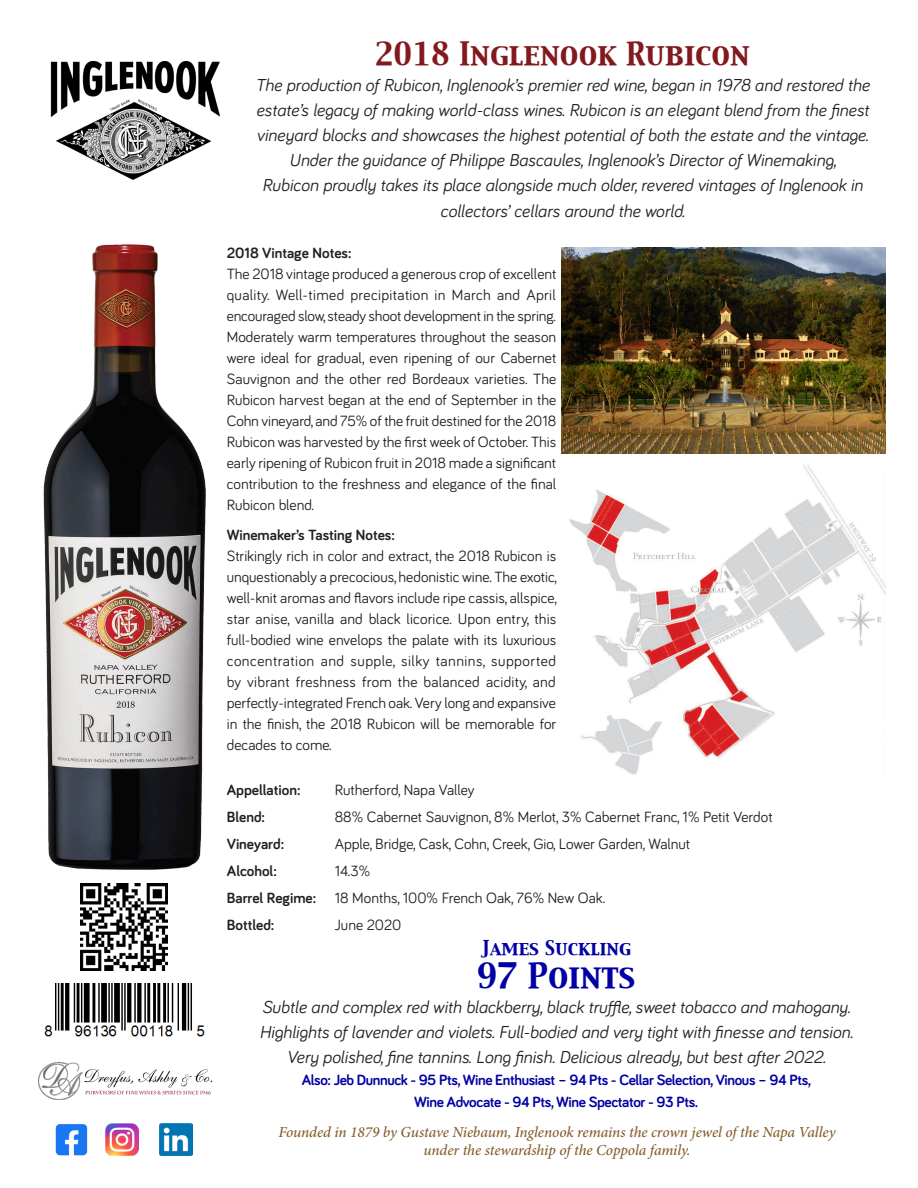
<style>
.page{position:relative;width:918px;height:1188px;background:#fff}
.page>*{position:absolute;margin:0;border:0;box-sizing:border-box;transform-origin:0 0}
.t1{font:30.6px "Capitals";color:#0000a4}
.t2{font:28.05px "Capitals";color:#82191e}
.t3{font:italic 17.85px "Bariol";color:#231f20}
.t4{font:17.85px "Capitals";color:#0000a4}
.Default{font:15.3px/21px "Bariol";color:#231f20;text-align:justify}
.t5{font:italic 500 15.3px "Minion Pro";letter-spacing:-.01em;color:#845c2a}
.t6{font:700 15.3px "Bariol";letter-spacing:-.025em;color:#0000a4}
.Default-2{font:700 15.3px "Bariol";color:#231f20}
.s1{font-weight:700}
</style>
<div class="page">
<img style="left:44px;top:983px;width:161px;height:54px">
<img style="left:44px;top:244px;width:162px;height:626px">
<img style="left:81px;top:884px;width:86px;height:86px">
<img style="left:50px;top:60px;width:171px;height:120px">
<img style="left:562px;top:248px;width:324px;height:206px">
<img style="left:38px;top:1062px;width:173px;height:38px">
<img style="left:56px;top:1124px;width:32px;height:32px">
<img style="left:106px;top:1123px;width:32px;height:33px">
<img style="left:160px;top:1123px;width:32px;height:33px">
<img style="left:569px;top:464px;width:317px;height:311px">
<p class="t2" style="left:375px;top:35px;width:377px">2018 Inglenook Rubicon</p>
<p class="t3" style="left:255px;top:72px;width:616px">The production of Rubicon, Inglenook’s premier red wine, began in 1978 and restored the</p>
<p class="t3" style="left:256px;top:98px;width:614px">estate’s legacy of making world-class wines. Rubicon is an elegant blend from the finest</p>
<p class="t3" style="left:257px;top:123px;width:613px">vineyard blocks and showcases the highest potential of both the estate and the vintage.</p>
<p class="t3" style="left:289px;top:148px;width:549px">Under the guidance of Philippe Bascaules, Inglenook’s Director of Winemaking,</p>
<p class="t3" style="left:262px;top:173px;width:602px">Rubicon proudly takes its place alongside much older, revered vintages of Inglenook in</p>
<p class="t3" style="left:440px;top:198px;width:246px">collectors’ cellars around the world.</p>
<p class="Default-2" style="left:227px;top:242px;width:126px">2018 Vintage Notes:</p>
<p class="Default" style="left:227px;top:262px;width:331px">The 2018 vintage produced a generous crop of excellent quality. Well-timed precipitation in March and April encouraged slow, steady shoot development in the spring.<br>Moderately warm temperatures throughout the season were ideal for gradual, even ripening of our Cabernet Sauvignon and the other red Bordeaux varieties. The Rubicon harvest began at the end of September in the Cohn vineyard, and 75% of the fruit destined for the 2018<br>Rubicon was harvested by the first week of October. This early ripening of Rubicon fruit in 2018 made a significant contribution to the freshness and elegance of the final Rubicon blend.</p>
<p class="Default-2" style="left:227px;top:524px;width:170px">Winemaker’s Tasting Notes:</p>
<p class="Default" style="left:227px;top:544px;width:332px">Strikingly rich in color and extract, the 2018 Rubicon is unquestionably a precocious, hedonistic wine. The exotic, well-knit aromas and flavors include ripe cassis, allspice, star anise, vanilla and black licorice. Upon entry, this full-bodied wine envelops the palate with its luxurious concentration and supple, silky tannins, supported by vibrant freshness from the balanced acidity, and perfectly-integrated French oak. Very long and expansive in the finish, the 2018 Rubicon will be memorable for decades to come.</p>
<p class="Default-2" style="left:227px;top:779px;width:75px">Appellation:</p>
<p class="Default" style="left:335px;top:778px;width:141px">Rutherford, Napa Valley</p>
<p class="Default-2" style="left:227px;top:806px;width:40px">Blend:</p>
<p class="Default" style="left:335px;top:805px;width:439px">88% Cabernet Sauvignon, 8% Merlot, 3% Cabernet Franc, 1% Petit Verdot</p>
<p class="Default-2" style="left:227px;top:833px;width:59px">Vineyard:</p>
<p class="Default" style="left:335px;top:832px;width:357px">Apple, Bridge, Cask, Cohn, Creek, Gio, Lower Garden, Walnut</p>
<p class="Default-2" style="left:227px;top:860px;width:51px">Alcohol:</p>
<p class="Default" style="left:335px;top:859px;width:37px">14.3%</p>
<p class="Default" style="left:227px;top:886px;width:380px"><span class="s1">Barrel Regime:</span> 18 Months, 100% French Oak, 76% New Oak.</p>
<p class="Default-2" style="left:227px;top:914px;width:49px">Bottled:</p>
<p class="Default" style="left:335px;top:913px;width:68px">June 2020</p>
<p class="t4" style="left:481px;top:935px;width:152px">James Suckling</p>
<p class="t1" style="left:477px;top:955px;width:160px">97 Points</p>
<p class="t3" style="left:262px;top:995px;width:590px">Subtle and complex red with blackberry, black truffle, sweet tobacco and mahogany.</p>
<p class="t3" style="left:259px;top:1020px;width:595px">Highlights of lavender and violets. Full-bodied and very tight with finesse and tension.</p>
<p class="t3" style="left:287px;top:1045px;width:541px">Very polished, fine tannins. Long finish. Delicious already, but best after 2022.</p>
<p class="t6" style="left:302px;top:1069px;width:511px">Also: Jeb Dunnuck - 95 Pts, Wine Enthusiast – 94 Pts - Cellar Selection, Vinous – 94 Pts,</p>
<p class="t6" style="left:414px;top:1091px;width:286px">Wine Advocate - 94 Pts, Wine Spectator - 93 Pts.</p>
<p class="t5" style="left:278px;top:1122px;width:559px">Founded in 1879 by Gustave Niebaum, Inglenook remains the crown jewel of the Napa Valley</p>
<p class="t5" style="left:424px;top:1140px;width:269px">under the stewardship of the Coppola family.</p>
</div>
